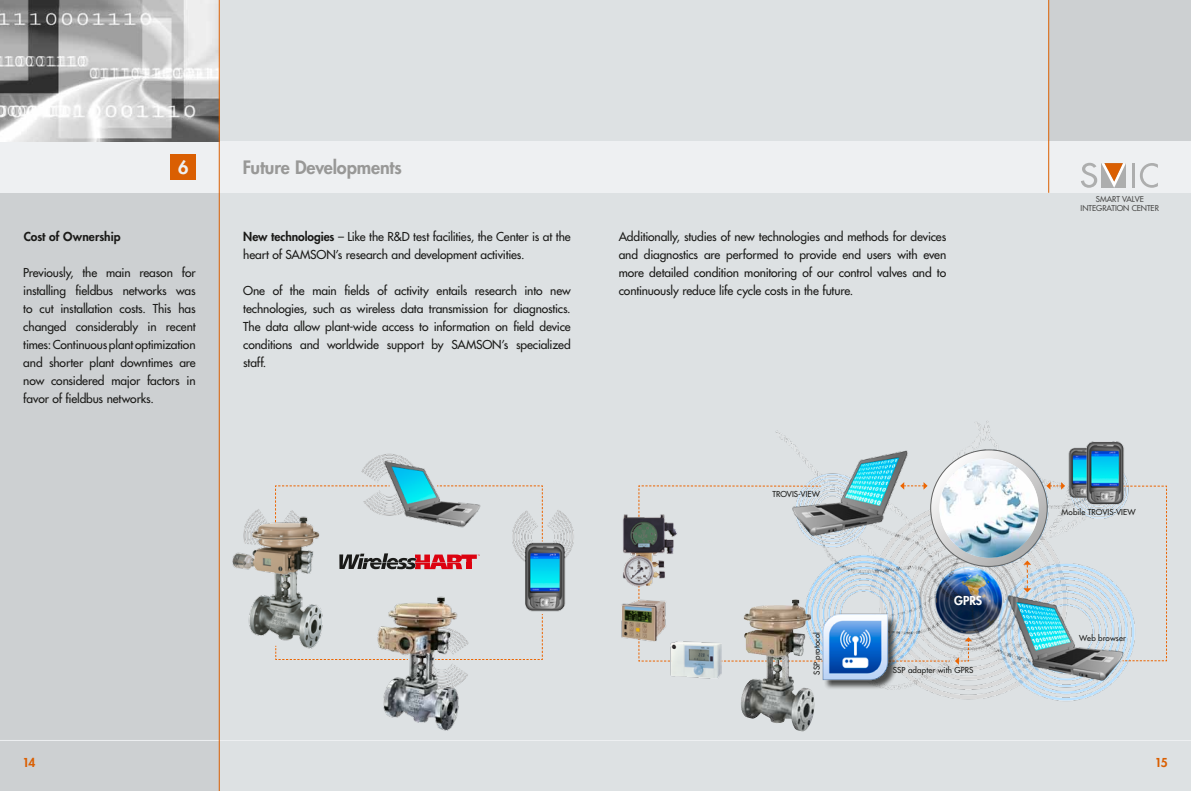
<style>
.page{position:relative;width:1191px;height:791px;background:#dde1e3}
.page>*{position:absolute;margin:0;border:0;box-sizing:border-box;transform-origin:0 0}
.t1{font:800 18px "Futura";letter-spacing:-.005em;color:#989897}
.t2{font:800 18px "Futura";color:#eef0f2}
.t3{font:12px/18px "Futura";letter-spacing:-.01em;color:#1a1a18;text-align:justify}
.t4{font:800 12px "Futura";letter-spacing:-.005em;color:#1a1a18}
.t5{font:800 12px "Futura";color:#fff}
.t6{font:800 12px "Futura";color:#da5f02}
.t7{font:8px "Futura";letter-spacing:.005em;color:#1a1a18}
.t8{font:7.8px/9px "Futura";color:#494948;text-align:center}
.s1{font-weight:800}
</style>
<div class="page">
<div style="left:1049px;top:0;width:142px;height:187px;background:#cdd0d2"></div>
<div style="left:0;top:0;width:219px;height:791px;background:#cdd0d2"></div>
<div style="left:0;top:142px;width:1191px;height:51px;background:#eef0f2"></div>
<img style="left:775px;top:421px;width:367px;height:282px">
<svg style="left:930px;top:450px;width:117px;height:116px"></svg>
<img style="left:1060px;top:441px;width:15px;height:59px">
<img style="left:1075px;top:433px;width:51px;height:73px">
<svg style="left:1023px;top:560px;width:8px;height:32px"></svg>
<svg style="left:955px;top:637px;width:17px;height:28px"></svg>
<img style="left:369px;top:453px;width:205px;height:159px">
<img style="left:373px;top:596px;width:87px;height:134px">
<svg style="left:1121px;top:485px;width:46px;height:176px"></svg>
<svg style="left:1046px;top:482px;width:19px;height:8px"></svg>
<svg style="left:638px;top:485px;width:312px;height:177px"></svg>
<div style="left:823px;top:615px;width:75px;height:75px;background:#1a1a18;opacity:.75"></div>
<img style="left:817px;top:606px;width:76px;height:82px">
<img style="left:670px;top:641px;width:51px;height:38px">
<img style="left:621px;top:599px;width:48px;height:45px">
<img style="left:623px;top:514px;width:55px;height:77px">
<img style="left:939px;top:459px;width:99px;height:99px;border-radius:50px">
<svg style="left:436px;top:485px;width:132px;height:57px"></svg>
<svg style="left:434px;top:613px;width:109px;height:72px"></svg>
<svg style="left:275px;top:645px;width:133px;height:15px"></svg>
<img style="left:0;top:0;width:219px;height:142px">
<hr style="left:1048px;top:0;width:1px;height:193px;background:#da5f02">
<hr style="left:0;top:740px;width:1191px;height:1px;background:#eef0f2">
<hr style="left:219px;top:0;width:1px;height:791px;background:#da5f02">
<hr style="left:1132px;top:163px;width:3px;height:25px;background:#adaeae">
<svg style="left:1140px;top:163px;width:17px;height:25px"></svg>
<svg style="left:1081px;top:163px;width:45px;height:25px"></svg>
<svg style="left:339px;top:551px;width:144px;height:22px"></svg>
<svg style="left:251px;top:462px;width:139px;height:71px"></svg>
<div style="left:171px;top:155px;width:25px;height:25px;background:#da5f02"></div>
<img style="left:232px;top:516px;width:92px;height:132px">
<img style="left:740px;top:599px;width:74px;height:133px">
<p class="t2" style="left:178px;top:155px;width:12px">6</p>
<p class="t1" style="left:243px;top:155px;width:160px">Future Developments</p>
<p class="t4" style="left:24px;top:228px;width:98px">Cost of Ownership</p>
<p class="t3" style="left:243px;top:227px;width:329px"><span class="s1">New technologies</span> – Like the R&amp;D test facilities, the Center is at the heart of SAMSON’s research and development activities.</p>
<p class="t3" style="left:243px;top:281px;width:329px">One of the main fields of activity entails research into new technologies, such as wireless data transmission for diagnostics.<br>The data allow plant-wide access to information on field device conditions and worldwide support by SAMSON’s specialized staff.</p>
<p class="t3" style="left:23px;top:263px;width:174px">Previously, the main reason for installing fieldbus networks was to cut installation costs. This has changed considerably in recent times: Continuous plant optimization and shorter plant downtimes are now considered major factors in favor of fieldbus networks.</p>
<p class="t3" style="left:619px;top:227px;width:329px">Additionally, studies of new technologies and methods for devices and diagnostics are performed to provide end users with even more detailed condition monitoring of our control valves and to continuously reduce life cycle costs in the future.</p>
<p class="t7" style="left:772px;top:489px;width:49px">TROVIS-VIEW</p>
<p class="t7" style="left:811px;top:675px;width:44px;rotate:-90deg">SSP protocol</p>
<p class="t5" style="left:954px;top:593px;width:29px">GPRS</p>
<p class="t7" style="left:893px;top:665px;width:82px">SSP adapter with GPRS</p>
<p class="t8" style="left:1080px;top:194px;width:80px">SMART VALVE<br>INTEGRATION CENTER</p>
<p class="t7" style="left:1061px;top:506px;width:76px">Mobile TROVIS-VIEW</p>
<p class="t7" style="left:1079px;top:633px;width:48px">Web browser</p>
<p class="t6" style="left:22px;top:754px;width:14px">14</p>
<p class="t6" style="left:1154px;top:754px;width:14px">15</p>
</div>
